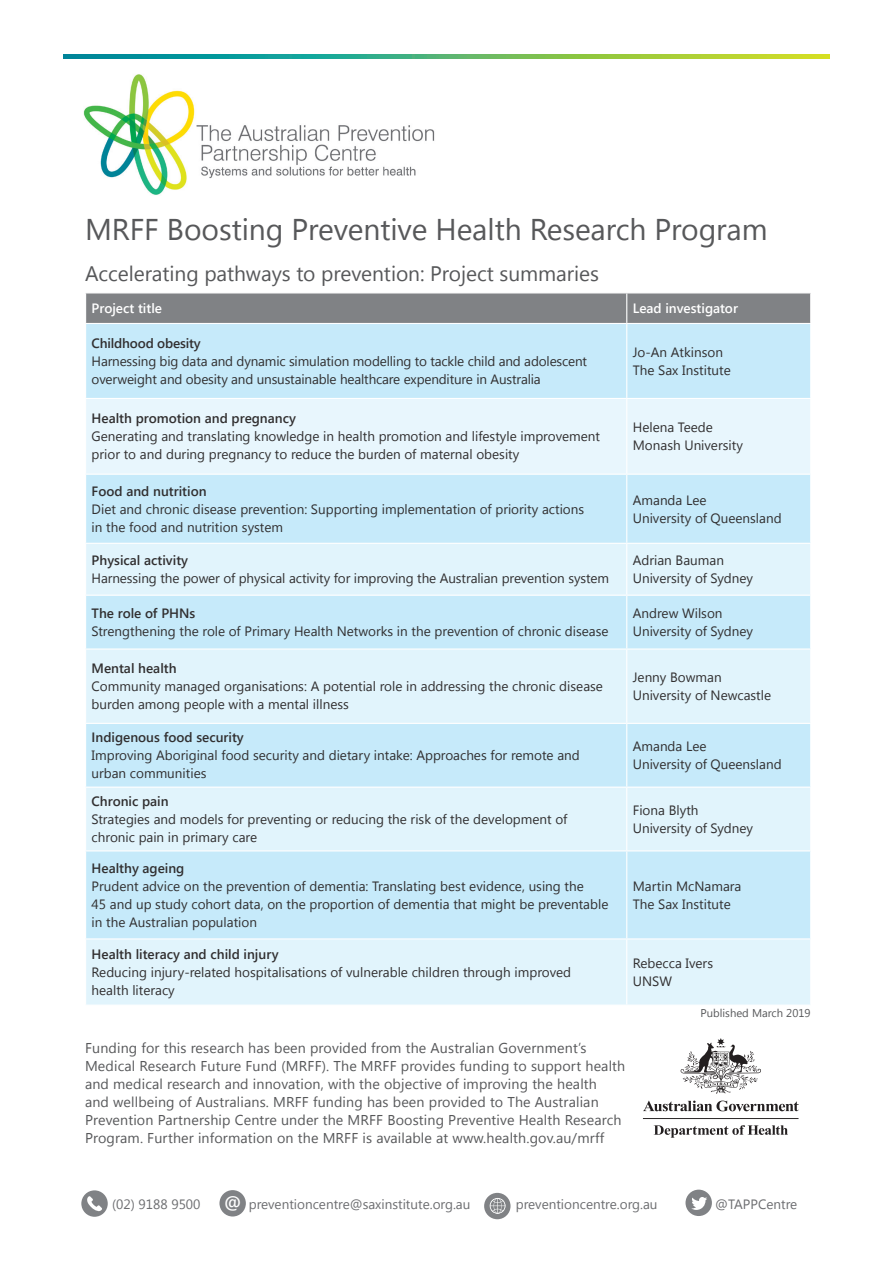
<style>
.page{position:relative;width:893px;height:1263px;background:#fff}
.page>*{position:absolute;margin:0;border:0;box-sizing:border-box;transform-origin:0 0}
.t1{font:30px "Segoe UI";letter-spacing:-.005em;color:#57585a}
.t2{font:21px "Segoe UI";letter-spacing:-.005em;color:#57585a}
.t3{font:600 18px "Segoe UI";color:#fff}
.t4{font:14.25px/18px "Segoe UI";letter-spacing:.01em;color:#57585a}
.t5{font:13.5px/18px "Segoe UI";color:#312f30}
.t6{font:13.5px "Segoe UI";color:#6c6d70}
.t7{font:600 13.5px "Segoe UI";color:#312f30}
.t8{font:600 13.5px "Segoe UI";color:#fff}
.t9{font:11.25px "Segoe UI";color:#57585a}
.s1{font-weight:600}
</style>
<div class="page">
<img style="left:83px;top:74px;width:352px;height:121px">
<svg style="left:643px;top:1100px;width:156px;height:11px"></svg>
<svg style="left:680px;top:1038px;width:81px;height:55px"></svg>
<hr style="left:643px;top:1118px;width:155px;height:1px;background:#231f20">
<svg style="left:654px;top:1125px;width:134px;height:13px"></svg>
<div style="left:86px;top:293px;width:724px;height:30px;background:#808285"></div>
<div style="left:86px;top:324px;width:724px;height:219px;background:#c6eafa"></div>
<div style="left:86px;top:399px;width:724px;height:75px;background:#e8f6fd"></div>
<svg style="left:86px;top:544px;width:724px;height:460px;background:#d5effb"></svg>
<hr style="left:626px;top:293px;width:1px;height:30px;background:#fff">
<hr style="left:626px;top:324px;width:1px;height:74px;background:#fff">
<hr style="left:85px;top:398px;width:542px;height:1px;background:#fff">
<hr style="left:627px;top:398px;width:184px;height:1px;background:#fff">
<hr style="left:626px;top:399px;width:1px;height:75px;background:#fff">
<hr style="left:85px;top:474px;width:542px;height:1px;background:#fff">
<hr style="left:627px;top:474px;width:184px;height:1px;background:#fff">
<hr style="left:626px;top:475px;width:1px;height:68px;background:#fff">
<hr style="left:626px;top:544px;width:1px;height:51px;background:#fff">
<hr style="left:85px;top:595px;width:542px;height:1px;background:#fff">
<hr style="left:627px;top:595px;width:184px;height:1px;background:#fff">
<hr style="left:626px;top:596px;width:1px;height:52px;background:#fff">
<hr style="left:85px;top:648px;width:542px;height:2px;background:#fff">
<hr style="left:627px;top:648px;width:184px;height:2px;background:#fff">
<hr style="left:626px;top:650px;width:1px;height:73px;background:#fff">
<hr style="left:85px;top:723px;width:542px;height:1px;background:#fff">
<hr style="left:627px;top:723px;width:184px;height:1px;background:#fff">
<hr style="left:626px;top:724px;width:1px;height:62px;background:#fff">
<hr style="left:85px;top:786px;width:542px;height:2px;background:#fff">
<hr style="left:627px;top:786px;width:184px;height:2px;background:#fff">
<hr style="left:626px;top:788px;width:1px;height:62px;background:#fff">
<hr style="left:85px;top:850px;width:542px;height:1px;background:#fff">
<hr style="left:627px;top:850px;width:184px;height:1px;background:#fff">
<hr style="left:626px;top:851px;width:1px;height:87px;background:#fff">
<hr style="left:85px;top:938px;width:542px;height:1px;background:#fff">
<hr style="left:627px;top:938px;width:184px;height:1px;background:#fff">
<hr style="left:626px;top:939px;width:1px;height:65px;background:#fff">
<div style="left:81px;top:1190px;width:27px;height:27px;background:#808285;border-radius:50%"></div>
<div style="left:219px;top:1190px;width:27px;height:26px;background:#808285;border-radius:50%"></div>
<svg style="left:87px;top:1196px;width:15px;height:15px"></svg>
<div style="left:685px;top:1189px;width:27px;height:27px;background:#808285;border-radius:50%"></div>
<svg style="left:691px;top:1197px;width:16px;height:13px"></svg>
<div style="left:484px;top:1193px;width:26px;height:26px;background:#808285;border-radius:50%"></div>
<svg style="left:490px;top:1198px;width:15px;height:16px"></svg>
<svg style="left:64px;top:54px;width:765px;height:4px;background:#59b46a"></svg>
<p class="t1" style="left:85px;top:208px;width:684px">MRFF Boosting Preventive Health Research Program</p>
<p class="t2" style="left:85px;top:259px;width:515px">Accelerating pathways to prevention: Project summaries</p>
<p class="t8" style="left:92px;top:297px;width:72px">Project title</p>
<p class="t8" style="left:633px;top:297px;width:107px">Lead investigator</p>
<p class="t5" style="left:92px;top:333px;width:497px"><span class="s1">Childhood obesity<br></span>Harnessing big data and dynamic simulation modelling to tackle child and adolescent overweight and obesity and unsustainable healthcare expenditure in Australia</p>
<p class="t5" style="left:633px;top:342px;width:92px">Jo-An Atkinson</p>
<p class="t5" style="left:633px;top:360px;width:99px">The Sax Institute</p>
<p class="t7" style="left:92px;top:408px;width:206px">Health promotion and pregnancy</p>
<p class="t5" style="left:92px;top:427px;width:510px">Generating and translating knowledge in health promotion and lifestyle improvement prior to and during pregnancy to reduce the burden of maternal obesity</p>
<p class="t5" style="left:633px;top:418px;width:81px">Helena Teede</p>
<p class="t5" style="left:633px;top:436px;width:112px">Monash University</p>
<p class="t5" style="left:92px;top:481px;width:494px"><span class="s1">Food and nutrition<br></span>Diet and chronic disease prevention: Supporting implementation of priority actions in the food and nutrition system</p>
<p class="t5" style="left:633px;top:490px;width:75px">Amanda Lee</p>
<p class="t5" style="left:633px;top:508px;width:150px">University of Queensland</p>
<p class="t5" style="left:92px;top:551px;width:519px"><span class="s1">Physical activity<br></span>Harnessing the power of physical activity for improving the Australian prevention system</p>
<p class="t5" style="left:633px;top:551px;width:93px">Adrian Bauman</p>
<p class="t5" style="left:633px;top:569px;width:122px">University of Sydney</p>
<p class="t5" style="left:92px;top:604px;width:518px"><span class="s1">The role of PHNs<br></span>Strengthening the role of Primary Health Networks in the prevention of chronic disease</p>
<p class="t5" style="left:633px;top:604px;width:91px">Andrew Wilson</p>
<p class="t5" style="left:633px;top:622px;width:122px">University of Sydney</p>
<p class="t5" style="left:92px;top:659px;width:513px"><span class="s1">Mental health<br></span>Community managed organisations: A potential role in addressing the chronic disease burden among people with a mental illness</p>
<p class="t5" style="left:633px;top:668px;width:90px">Jenny Bowman</p>
<p class="t5" style="left:633px;top:686px;width:140px">University of Newcastle</p>
<p class="t5" style="left:92px;top:728px;width:490px"><span class="s1">Indigenous food security<br></span>Improving Aboriginal food security and dietary intake: Approaches for remote and urban communities</p>
<p class="t5" style="left:633px;top:737px;width:75px">Amanda Lee</p>
<p class="t5" style="left:633px;top:755px;width:150px">University of Queensland</p>
<p class="t5" style="left:92px;top:791px;width:477px"><span class="s1">Chronic pain<br></span>Strategies and models for preventing or reducing the risk of the development of chronic pain in primary care</p>
<p class="t5" style="left:633px;top:800px;width:67px">Fiona Blyth</p>
<p class="t5" style="left:633px;top:818px;width:122px">University of Sydney</p>
<p class="t5" style="left:92px;top:858px;width:518px"><span class="s1">Healthy ageing<br></span>Prudent advice on the prevention of dementia: Translating best evidence, using the<br>45 and up study cohort data, on the proportion of dementia that might be preventable in the Australian population</p>
<p class="t7" style="left:92px;top:943px;width:189px">Health literacy and child injury</p>
<p class="t5" style="left:92px;top:962px;width:481px">Reducing injury-related hospitalisations of vulnerable children through improved health literacy</p>
<p class="t5" style="left:633px;top:876px;width:110px">Martin McNamara</p>
<p class="t5" style="left:633px;top:894px;width:99px">The Sax Institute</p>
<p class="t5" style="left:633px;top:953px;width:82px">Rebecca Ivers</p>
<p class="t5" style="left:633px;top:971px;width:41px">UNSW</p>
<p class="t9" style="left:701px;top:1006px;width:111px">Published March 2019</p>
<p class="t4" style="left:85px;top:1038px;width:542px">Funding for this research has been provided from the Australian Government’s Medical Research Future Fund (MRFF). The MRFF provides funding to support health and medical research and innovation, with the objective of improving the health<br>and wellbeing of Australians. MRFF funding has been provided to The Australian Prevention Partnership Centre under the MRFF Boosting Preventive Health Research Program. Further information on the MRFF is available at www.health.gov.au/mrff</p>
<p class="t6" style="left:112px;top:1194px;width:90px">(02) 9188 9500</p>
<p class="t3" style="left:224px;top:1188px;width:19px">@</p>
<p class="t6" style="left:249px;top:1194px;width:223px">preventioncentre@saxinstitute.org.au</p>
<p class="t6" style="left:516px;top:1194px;width:143px">preventioncentre.org.au</p>
<p class="t6" style="left:715px;top:1194px;width:83px">@TAPPCentre</p>
</div>
